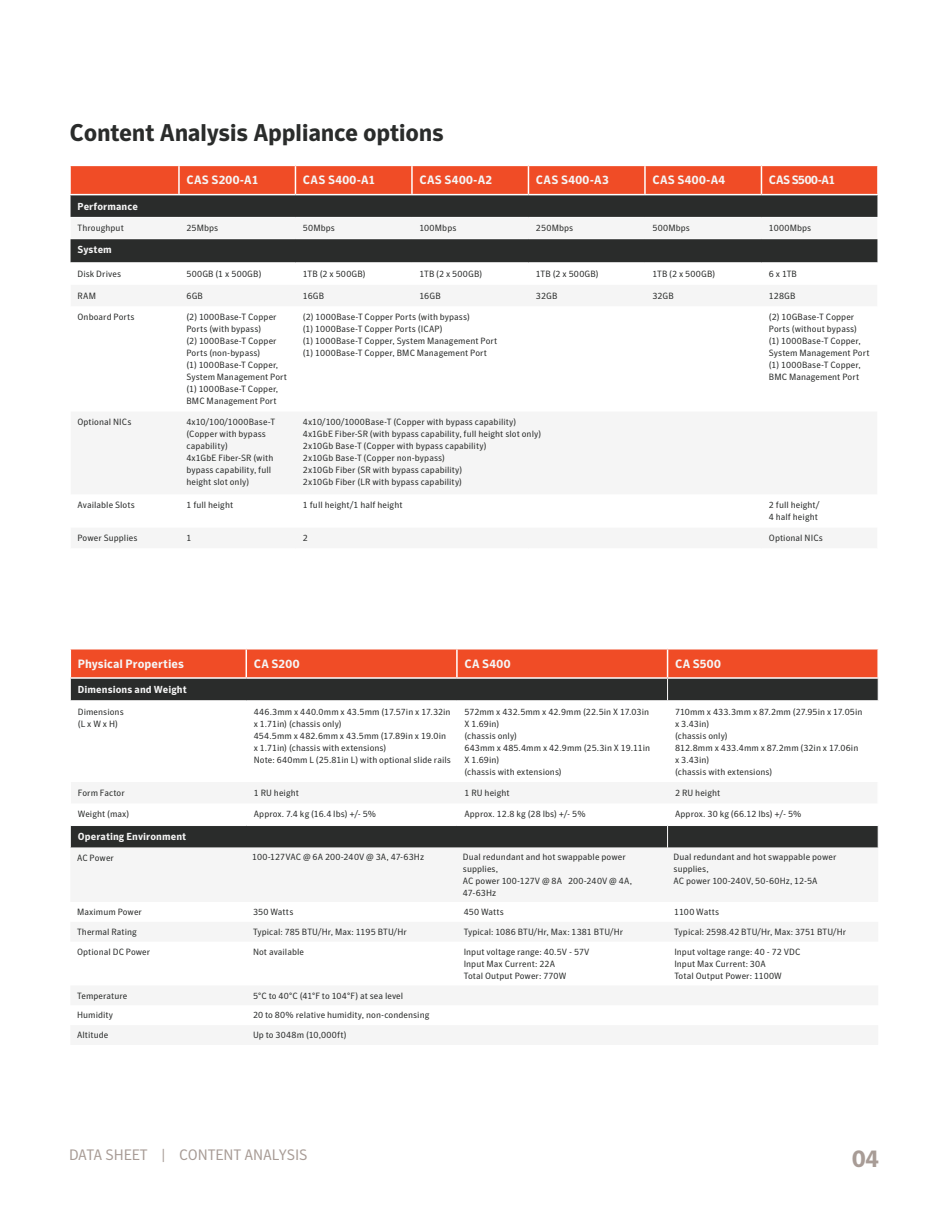
<style>
.page{position:relative;width:948px;height:1218px;background:#fff}
.page>*{position:absolute;margin:0;border:0;box-sizing:border-box;transform-origin:0 0}
.t1{font:700 24px "Symantec Sans";letter-spacing:-.015em;color:#2a2c2b}
.t2{font:700 24px "Symantec Sans";color:#a89c96}
.t3{font:15px "Symantec Sans";letter-spacing:-.01em;color:#a89c96}
.t4{font:700 12px "Symantec Sans";letter-spacing:.02em;color:#f5f5f5}
.t5{font:700 12px "Symantec Sans";color:#f5f5f5}
.t6{font:700 12px "Symantec Sans";letter-spacing:-.025em;color:#f5f5f5}
.t7{font:700 10.2px "Symantec Sans";letter-spacing:.005em;color:#f5f5f5}
.t8{font:9px/12px "Symantec Sans";letter-spacing:.01em;color:#2a2c2b}
</style>
<div class="page">
<svg style="left:71px;top:239px;width:807px;height:24px;background:#333534"></svg>
<svg style="left:70px;top:239px;width:1px;height:24px"></svg>
<svg style="left:70px;top:165px;width:808px;height:52px;background:#9e4834"></svg>
<hr style="left:645px;top:194px;width:116px;height:1px;background:#fff">
<svg style="left:70px;top:649px;width:809px;height:52px;background:#9b422d"></svg>
<hr style="left:246px;top:648px;width:211px;height:2px;background:#fff">
<hr style="left:457px;top:648px;width:211px;height:2px;background:#fff">
<hr style="left:668px;top:648px;width:211px;height:2px;background:#fff">
<hr style="left:70px;top:677px;width:176px;height:2px;background:#fff">
<hr style="left:246px;top:677px;width:211px;height:2px;background:#fff">
<hr style="left:457px;top:677px;width:211px;height:2px;background:#fff">
<hr style="left:668px;top:677px;width:211px;height:2px;background:#fff">
<div style="left:70px;top:826px;width:809px;height:22px;background:#2a2c2b"></div>
<h1 class="t1" style="left:70px;top:118px;width:376px">Content Analysis Appliance options</h1>
<h3 class="t4" style="left:186px;top:173px;width:74px">CAS S200-A1</h3>
<h3 class="t4" style="left:303px;top:173px;width:74px">CAS S400-A1</h3>
<h3 class="t4" style="left:419px;top:173px;width:74px">CAS S400-A2</h3>
<h3 class="t4" style="left:536px;top:173px;width:74px">CAS S400-A3</h3>
<h3 class="t4" style="left:652px;top:173px;width:74px">CAS S400-A4</h3>
<h3 class="t6" style="left:769px;top:173px;width:68px">CAS S500-A1</h3>
<p class="t7" style="left:78px;top:200px;width:62px">Performance</p>
<p class="t8" style="left:78px;top:222px;width:48px">Throughput</p>
<p class="t8" style="left:186px;top:222px;width:33px">25Mbps</p>
<p class="t8" style="left:303px;top:222px;width:34px">50Mbps</p>
<p class="t8" style="left:419px;top:222px;width:39px">100Mbps</p>
<p class="t8" style="left:536px;top:222px;width:39px">250Mbps</p>
<p class="t8" style="left:652px;top:222px;width:39px">500Mbps</p>
<p class="t8" style="left:769px;top:222px;width:44px">1000Mbps</p>
<p class="t7" style="left:78px;top:244px;width:36px">System</p>
<p class="t8" style="left:78px;top:267px;width:45px">Disk Drives</p>
<p class="t8" style="left:186px;top:267px;width:77px">500GB (1 x 500GB)</p>
<p class="t8" style="left:303px;top:267px;width:64px">1TB (2 x 500GB)</p>
<p class="t8" style="left:419px;top:267px;width:64px">1TB (2 x 500GB)</p>
<p class="t8" style="left:536px;top:267px;width:64px">1TB (2 x 500GB)</p>
<p class="t8" style="left:652px;top:267px;width:64px">1TB (2 x 500GB)</p>
<p class="t8" style="left:769px;top:267px;width:30px">6 x 1TB</p>
<p class="t8" style="left:78px;top:289px;width:20px">RAM</p>
<p class="t8" style="left:186px;top:289px;width:18px">6GB</p>
<p class="t8" style="left:303px;top:289px;width:23px">16GB</p>
<p class="t8" style="left:419px;top:289px;width:23px">16GB</p>
<p class="t8" style="left:536px;top:289px;width:23px">32GB</p>
<p class="t8" style="left:652px;top:289px;width:23px">32GB</p>
<p class="t8" style="left:769px;top:289px;width:28px">128GB</p>
<p class="t8" style="left:77px;top:311px;width:59px">Onboard Ports</p>
<p class="t8" style="left:186px;top:311px;width:102px">(2) 1000Base-T Copper<br>Ports (with bypass)<br>(2) 1000Base-T Copper<br>Ports (non-bypass)<br>(1) 1000Base-T Copper,<br>System Management Port (1) 1000Base-T Copper,<br>BMC Management Port</p>
<p class="t8" style="left:303px;top:311px;width:196px">(2) 1000Base-T Copper Ports (with bypass)<br>(1) 1000Base-T Copper Ports (ICAP)<br>(1) 1000Base-T Copper, System Management Port (1) 1000Base-T Copper, BMC Management Port</p>
<p class="t8" style="left:769px;top:311px;width:102px">(2) 10GBase-T Copper<br>Ports (without bypass) (1) 1000Base-T Copper,<br>System Management Port (1) 1000Base-T Copper,<br>BMC Management Port</p>
<p class="t8" style="left:77px;top:416px;width:56px">Optional NICs</p>
<p class="t8" style="left:186px;top:416px;width:90px">4x10/100/1000Base-T (Copper with bypass capability)<br>4x1GbE Fiber-SR (with bypass capability, full height slot only)</p>
<p class="t8" style="left:303px;top:416px;width:240px">4x10/100/1000Base-T (Copper with bypass capability)<br>4x1GbE Fiber-SR (with bypass capability, full height slot only)<br>2x10Gb Base-T (Copper with bypass capability)<br>2x10Gb Base-T (Copper non-bypass)<br>2x10Gb Fiber (SR with bypass capability)<br>2x10Gb Fiber (LR with bypass capability)</p>
<p class="t8" style="left:77px;top:499px;width:59px">Available Slots</p>
<p class="t8" style="left:186px;top:499px;width:48px">1 full height</p>
<p class="t8" style="left:303px;top:499px;width:101px">1 full height/1 half height</p>
<p class="t8" style="left:769px;top:499px;width:52px">2 full height/<br>4 half height</p>
<p class="t8" style="left:77px;top:532px;width:62px">Power Supplies</p>
<p class="t8" style="left:186px;top:532px;width:7px">1</p>
<p class="t8" style="left:303px;top:532px;width:7px">2</p>
<p class="t8" style="left:769px;top:532px;width:56px">Optional NICs</p>
<h3 class="t5" style="left:78px;top:656px;width:108px">Physical Properties</h3>
<h3 class="t4" style="left:254px;top:656px;width:47px">CA S200</h3>
<h3 class="t4" style="left:464px;top:656px;width:48px">CA S400</h3>
<h3 class="t4" style="left:675px;top:656px;width:47px">CA S500</h3>
<p class="t7" style="left:78px;top:683px;width:110px">Dimensions and Weight</p>
<p class="t8" style="left:78px;top:705px;width:47px">Dimensions (L x W x H)</p>
<p class="t8" style="left:254px;top:705px;width:199px">446.3mm x 440.0mm x 43.5mm (17.57in x 17.32in x 1.71in) (chassis only)<br>454.5mm x 482.6mm x 43.5mm (17.89in x 19.0in x 1.71in) (chassis with extensions)<br>Note: 640mm L (25.81in L) with optional slide rails</p>
<p class="t8" style="left:464px;top:705px;width:187px">572mm x 432.5mm x 42.9mm (22.5in X 17.03in<br>X 1.69in)<br>(chassis only)<br>643mm x 485.4mm x 42.9mm (25.3in X 19.11in<br>X 1.69in)<br>(chassis with extensions)</p>
<p class="t8" style="left:675px;top:705px;width:189px">710mm x 433.3mm x 87.2mm (27.95in x 17.05in x 3.43in)<br>(chassis only)<br>812.8mm x 433.4mm x 87.2mm (32in x 17.06in x 3.43in)<br>(chassis with extensions)</p>
<p class="t8" style="left:78px;top:787px;width:49px">Form Factor</p>
<p class="t8" style="left:254px;top:787px;width:47px">1 RU height</p>
<p class="t8" style="left:464px;top:787px;width:47px">1 RU height</p>
<p class="t8" style="left:675px;top:787px;width:47px">2 RU height</p>
<p class="t8" style="left:78px;top:808px;width:53px">Weight (max)</p>
<p class="t8" style="left:254px;top:808px;width:124px">Approx. 7.4 kg (16.4 lbs) +/- 5%</p>
<p class="t8" style="left:464px;top:808px;width:123px">Approx. 12.8 kg (28 lbs) +/- 5%</p>
<p class="t8" style="left:675px;top:808px;width:128px">Approx. 30 kg (66.12 lbs) +/- 5%</p>
<p class="t7" style="left:78px;top:830px;width:110px">Operating Environment</p>
<p class="t8" style="left:77px;top:852px;width:38px">AC Power</p>
<p class="t8" style="left:252px;top:851px;width:173px">100-127VAC @ 6A 200-240V @ 3A, 47-63Hz</p>
<p class="t8" style="left:463px;top:851px;width:171px">Dual redundant and hot swappable power supplies,<br>AC power 100-127V @ 8A 200-240V @ 4A,<br>47-63Hz</p>
<p class="t8" style="left:674px;top:851px;width:164px">Dual redundant and hot swappable power supplies,<br>AC power 100-240V, 50-60Hz, 12-5A</p>
<p class="t8" style="left:77px;top:906px;width:66px">Maximum Power</p>
<p class="t8" style="left:253px;top:906px;width:42px">350 Watts</p>
<p class="t8" style="left:464px;top:906px;width:42px">450 Watts</p>
<p class="t8" style="left:674px;top:906px;width:47px">1100 Watts</p>
<p class="t8" style="left:77px;top:926px;width:61px">Thermal Rating</p>
<p class="t8" style="left:253px;top:926px;width:156px">Typical: 785 BTU/Hr, Max: 1195 BTU/Hr</p>
<p class="t8" style="left:464px;top:926px;width:161px">Typical: 1086 BTU/Hr, Max: 1381 BTU/Hr</p>
<p class="t8" style="left:674px;top:926px;width:173px">Typical: 2598.42 BTU/Hr, Max: 3751 BTU/Hr</p>
<p class="t8" style="left:77px;top:945px;width:75px">Optional DC Power</p>
<p class="t8" style="left:253px;top:945px;width:53px">Not available</p>
<p class="t8" style="left:464px;top:945px;width:127px">Input voltage range: 40.5V - 57V<br>Input Max Current: 22A<br>Total Output Power: 770W</p>
<p class="t8" style="left:674px;top:945px;width:128px">Input voltage range: 40 - 72 VDC<br>Input Max Current: 30A<br>Total Output Power: 1100W</p>
<p class="t8" style="left:77px;top:989px;width:52px">Temperature</p>
<p class="t8" style="left:253px;top:989px;width:152px">5°C to 40°C (41°F to 104°F) at sea level</p>
<p class="t8" style="left:77px;top:1009px;width:38px">Humidity</p>
<p class="t8" style="left:253px;top:1009px;width:178px">20 to 80% relative humidity, non-condensing</p>
<p class="t8" style="left:77px;top:1029px;width:33px">Altitude</p>
<p class="t8" style="left:253px;top:1029px;width:95px">Up to 3048m (10,000ft)</p>
<h2 class="t3" style="left:69px;top:1146px;width:98px">DATA SHEET |</h2>
<h1 class="t2" style="left:852px;top:1144px;width:28px">04</h1>
<h2 class="t3" style="left:179px;top:1146px;width:130px">CONTENT ANALYSIS</h2>
</div>
